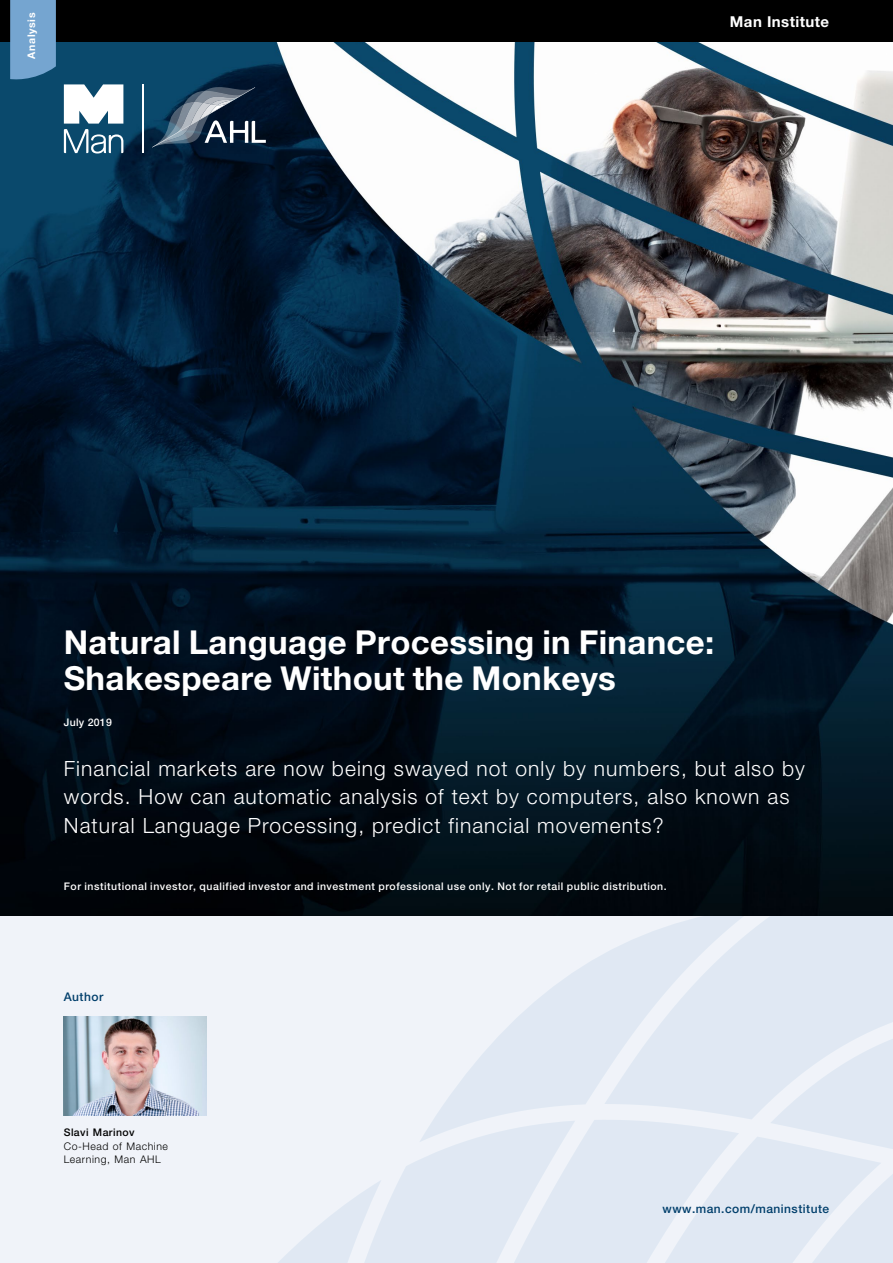
<style>
.page{position:relative;width:893px;height:1263px;background:#fff}
.page>*{position:absolute;margin:0;border:0;box-sizing:border-box;transform-origin:0 0}
.t1{font:700 33px/36px "Helvetica Neue LT Std";letter-spacing:.01em;color:#fff}
.t2{font:300 21px/28.5px "Helvetica Neue LT Std";letter-spacing:.05em;color:#fff}
.t3{font:700 15px "Helvetica Neue LT Std";letter-spacing:.03em;color:#fff}
.t4{font:500 12px "Helvetica Neue LT Std";letter-spacing:.04em;color:#003e6b}
.t5{font:500 10.5px "Helvetica Neue LT Std";letter-spacing:.05em;color:#fff}
.t6{font:300 10.5px/13.5px "Helvetica Neue LT Std";letter-spacing:.05em;color:#000}
.t7{font:500 10.5px "Helvetica Neue LT Std";letter-spacing:.04em;color:#000}
.t8{font:500 10.5px "Helvetica Neue LT Std";letter-spacing:.025em;color:#fff}
.t9{font:700 10.5px "Helvetica Neue LT Std";letter-spacing:.06em;color:#fff}
</style>
<div class="page">
<div style="left:0;top:880px;width:893px;height:383px;background:#f0f3f9"></div>
<svg style="left:433px;top:954px;width:171px;height:166px"></svg>
<svg style="left:604px;top:916px;width:289px;height:100px;fill:#e0e8f3"></svg>
<svg style="left:382px;top:1120px;width:153px;height:143px;fill:#e0e8f3"></svg>
<svg style="left:535px;top:1016px;width:358px;height:247px"></svg>
<svg style="left:278px;top:1181px;width:104px;height:82px"></svg>
<img style="left:0;top:42px;width:893px;height:874px">
<hr style="left:142px;top:84px;width:2px;height:69px;background:#fff">
<svg style="left:64px;top:84px;width:59px;height:69px"></svg>
<svg style="left:152px;top:87px;width:114px;height:61px;background:#3c5469"></svg>
<div style="left:0;top:0;width:893px;height:42px;background:#000"></div>
<img style="left:64px;top:1016px;width:143px;height:100px">
<svg style="left:10px;top:0;width:46px;height:83px;background:#6a9cc6"></svg>
<p class="t9" style="left:25px;top:59px;width:48px;rotate:-90deg">Analysis</p>
<p class="t3" style="left:730px;top:12px;width:101px">Man Institute</p>
<h1 class="t1" style="left:64px;top:623px;width:652px">Natural Language Processing in Finance:<br>Shakespeare Without the Monkeys</h1>
<p class="t8" style="left:64px;top:716px;width:50px">July 2019</p>
<p class="t2" style="left:64px;top:753px;width:742px">Financial markets are now being swayed not only by numbers, but also by words. How can automatic analysis of text by computers, also known as<br>Natural Language Processing, predict financial movements?</p>
<p class="t5" style="left:64px;top:880px;width:604px">For institutional investor, qualified investor and investment professional use only. Not for retail public distribution.</p>
<p class="t4" style="left:64px;top:990px;width:41px">Author</p>
<p class="t7" style="left:64px;top:1126px;width:72px">Slavi Marinov</p>
<p class="t6" style="left:64px;top:1139px;width:106px">Co-Head of Machine<br>Learning, Man AHL</p>
<p class="t4" style="left:663px;top:1201px;width:168px">www.man.com/maninstitute</p>
</div>
